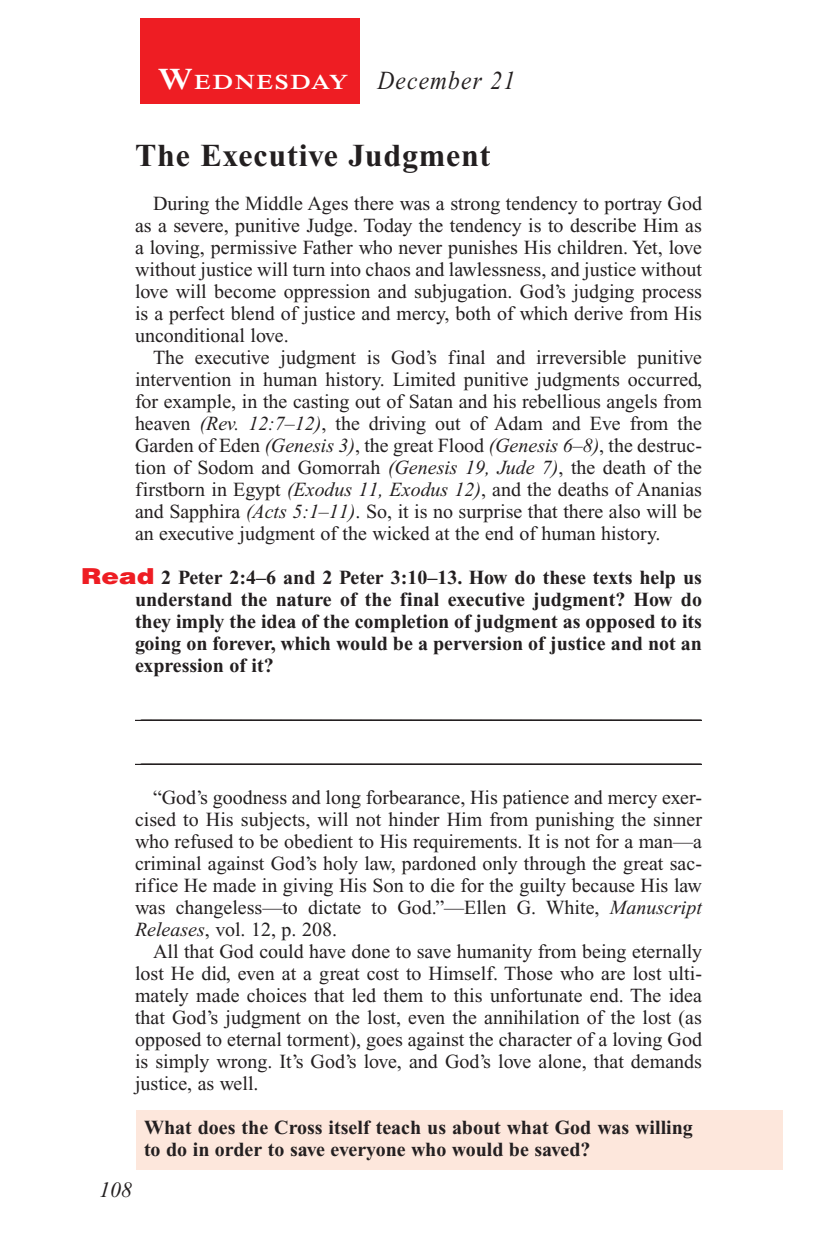
<style>
.page{position:relative;width:819px;height:1260px;background:#fff}
.page>*{position:absolute;margin:0;border:0;box-sizing:border-box;transform-origin:0 0}
.Head{font:700 32px "Times New Roman PS Std";letter-spacing:.025em;color:#231f20}
.Lesson_Dates{font:italic 26px "Times New Roman PS Std";letter-spacing:.05em;color:#231f20;scale:.9 1}
.t1{font:italic 22px "Times New Roman PS Std";color:#231f20}
.Daily_Header{font:600 21px "Times NRMT Std";letter-spacing:.07em;color:#fff;scale:1.1 1}
.Body{font:20px/22px "Times New Roman PS Std";color:#231f20;text-align:justify}
.Question{font:700 20px/22px "Times New Roman PS Std";color:#231f20;text-align:justify}
.Blank_Lines{font:20px "Times New Roman PS Std";color:#231f20}
.x-screened_box-text{font:700 20px/22px "Times New Roman PS Std";color:#231f20}
.s1{font-size:30px}
.s2{font-style:italic}
.s3{font-family:"Helvetica LT Std";font-weight:900;font-size:22px;color:#ee1d23}
</style>
<div class="page">
<div style="left:140px;top:18px;width:220px;height:86px;background:#ee1d23"></div>
<div style="left:137px;top:1111px;width:646px;height:59px;background:#fde7dc"></div>
<hr style="left:135px;top:720px;width:567px;height:1px;background:#231f20">
<hr style="left:135px;top:764px;width:567px;height:1px;background:#231f20">
<p class="Daily_Header" style="left:158px;top:70px;width:175px"><span class="s1">W</span>EDNESDAY</p>
<p class="Lesson_Dates" style="left:378px;top:66px;width:154px">December 21</p>
<p class="Head" style="left:135px;top:138px;width:357px">The Executive Judgment</p>
<p class="Body" style="left:135px;top:193px;width:569px;text-indent:18px">During the Middle Ages there was a strong tendency to portray God as a severe, punitive Judge. Today the tendency is to describe Him as a loving, permissive Father who never punishes His children. Yet, love without justice will turn into chaos and lawlessness, and justice without love will become oppression and subjugation. God’s judging process is a perfect blend of justice and mercy, both of which derive from His unconditional love.</p>
<p class="Body" style="left:135px;top:347px;width:569px;text-align:left;text-indent:18px">The executive judgment is God’s final and irreversible punitive intervention in human history. Limited punitive judgments occurred, for example, in the casting out of Satan and his rebellious angels from heaven <span class="s2">(Rev. 12:7–12)</span>, the driving out of Adam and Eve from the Garden of Eden <span class="s2">(Genesis 3)</span>, the great Flood <span class="s2">(Genesis 6–8)</span>, the destruc&shy;tion of Sodom and Gomorrah <span class="s2">(Genesis 19, Jude 7)</span>, the death of the firstborn in Egypt <span class="s2">(Exodus 11, Exodus 12)</span>, and the deaths of Ananias and Sapphira <span class="s2">(Acts 5:1–11)</span>. So, it is no surprise that there also will be an executive judgment of the wicked at the end of human history.</p>
<p class="Question" style="left:135px;top:567px;width:569px;text-indent:-54px"><span class="s3">Read</span> 2 Peter 2:4–6 and 2 Peter 3:10–13. How do these texts help us understand the nature of the final executive judgment? How do they imply the idea of the completion of judgment as opposed to its going on forever, which would be a perversion of justice and not an expression of it?</p>
<p class="Blank_Lines" style="left:141px;top:701px;width:561px">________________________________________________________</p>
<p class="Blank_Lines" style="left:141px;top:745px;width:561px">________________________________________________________</p>
<p class="Body" style="left:135px;top:787px;width:569px;text-indent:18px">“God’s goodness and long forbearance, His patience and mercy exer&shy;cised to His subjects, will not hinder Him from punishing the sinner who refused to be obedient to His requirements. It is not for a man—a criminal against God’s holy law, pardoned only through the great sac&shy;rifice He made in giving His Son to die for the guilty because His law was changeless—to dictate to God.”—Ellen G. White, <span class="s2">Manuscript Releases</span>, vol. 12, p. 208.</p>
<p class="Body" style="left:135px;top:941px;width:569px;text-indent:18px">All that God could have done to save humanity from being eternally lost He did, even at a great cost to Himself. Those who are lost ulti&shy;mately made choices that led them to this unfortunate end. The idea that God’s judgment on the lost, even the annihilation of the lost (as opposed to eternal torment), goes against the character of a loving God is simply wrong. It’s God’s love, and God’s love alone, that demands justice, as well.</p>
<p class="x-screened_box-text" style="left:144px;top:1117px;width:550px">What does the Cross itself teach us about what God was willing to do in order to save everyone who would be saved?</p>
<p class="t1" style="left:99px;top:1178px;width:34px">108</p>
</div>
